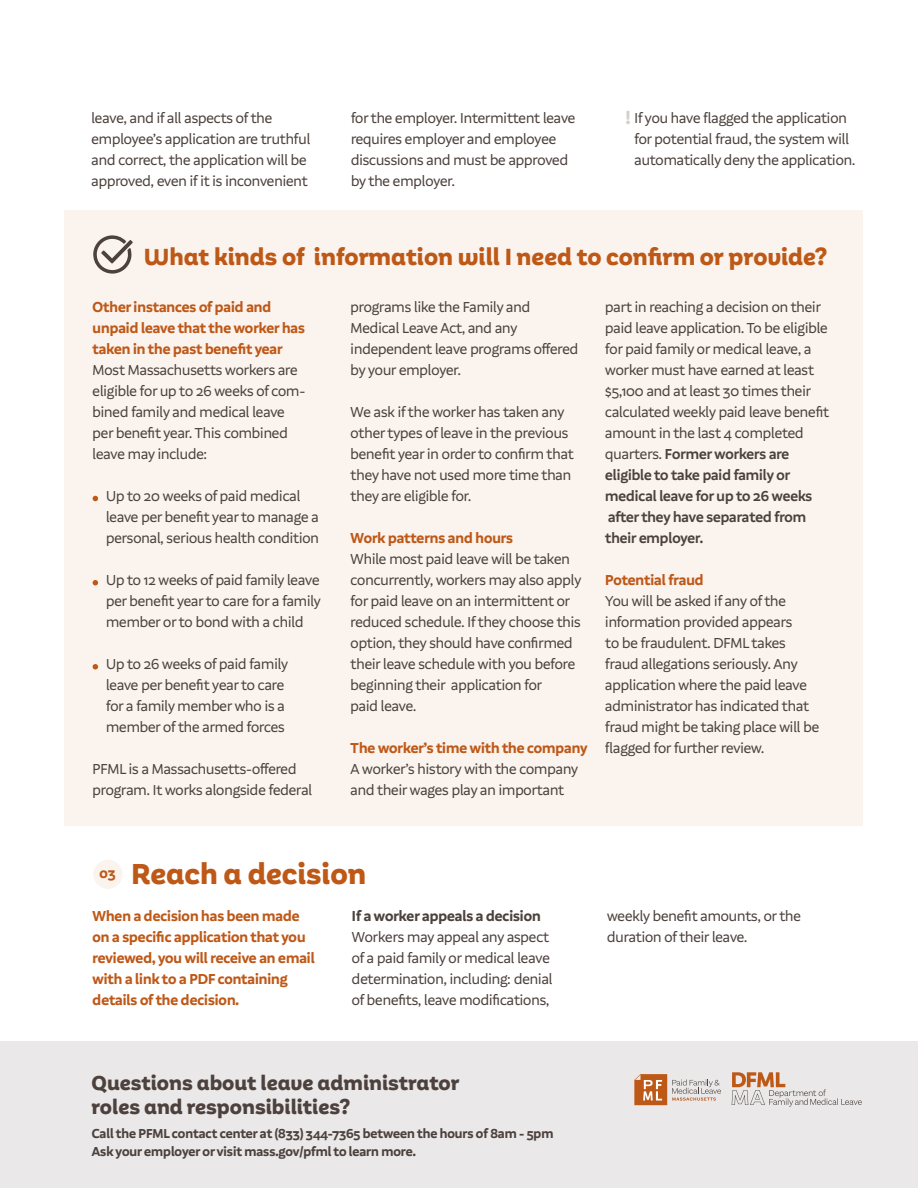
<style>
.page{position:relative;width:918px;height:1188px;background:#fff}
.page>*{position:absolute;margin:0;border:0;box-sizing:border-box;transform-origin:0 0}
.t1{font:800 30px "Aestetico Informal";color:#be5817}
.t2{font:800 24.3px "Aestetico Informal";color:#be5817}
.t3{font:800 21px/24px "Aestetico Informal";color:#4c413d}
.t4{font:800 18px "Aestetico Informal";color:#d2d0cf}
.t5{font:15px/21px "Aestetico Formal";color:#4c413d}
.t6{font:700 15px/21px "Aestetico Formal";color:#be5817}
.t7{font:700 15px "Aestetico Formal";color:#4c413d}
.t8{font:700 13.5px/18px "Aestetico Formal";color:#4c413d}
.s1{font-weight:600}
</style>
<div class="page">
<div style="left:64px;top:210px;width:799px;height:615px;background:#faf3ee"></div>
<svg style="left:93px;top:580px;width:5px;height:5px"></svg>
<svg style="left:93px;top:235px;width:40px;height:39px"></svg>
<svg style="left:93px;top:496px;width:5px;height:5px"></svg>
<svg style="left:93px;top:664px;width:5px;height:6px"></svg>
<div style="left:93px;top:860px;width:30px;height:29px;background:#faf3ee;border-radius:50%"></div>
<div style="left:0;top:1041px;width:918px;height:147px;background:#eae8e8"></div>
<svg style="left:634px;top:1074px;width:87px;height:31px"></svg>
<svg style="left:732px;top:1072px;width:130px;height:35px"></svg>
<p class="t5" style="left:92px;top:108px;width:220px">leave, and if all aspects of the employee’s application are truthful and correct, the application will be approved, even if it is inconvenient</p>
<p class="t5" style="left:351px;top:108px;width:226px">for the employer. Intermittent leave requires employer and employee discussions and must be approved by the employer.</p>
<p class="t4" style="left:626px;top:107px;width:7px">!</p>
<p class="t5" style="left:634px;top:108px;width:222px">If you have flagged the application for potential fraud, the system will automatically deny the application.</p>
<h2 class="t2" style="left:144px;top:242px;width:685px">What kinds of information will I need to confirm or provide?</h2>
<p class="t5" style="left:351px;top:297px;width:229px">programs like the Family and<br>Medical Leave Act, and any independent leave programs offered by your employer.</p>
<p class="t5" style="left:351px;top:402px;width:225px">We ask if the worker has taken any other types of leave in the previous benefit year in order to confirm that they have not used more time than they are eligible for.</p>
<p class="t6" style="left:351px;top:528px;width:164px">Work patterns and hours</p>
<p class="t5" style="left:351px;top:549px;width:232px">While most paid leave will be taken concurrently, workers may also apply for paid leave on an intermittent or reduced schedule. If they choose this option, they should have confirmed their leave schedule with you before beginning their application for<br>paid leave.</p>
<p class="t6" style="left:351px;top:738px;width:238px">The worker’s time with the company</p>
<p class="t5" style="left:351px;top:759px;width:229px">A worker’s history with the company and their wages play an important</p>
<p class="t6" style="left:93px;top:297px;width:214px">Other instances of paid and unpaid leave that the worker has taken in the past benefit year</p>
<p class="t5" style="left:93px;top:360px;width:214px">Most Massachusetts workers are eligible for up to 26 weeks of com&shy;bined family and medical leave per benefit year. This combined leave may include:</p>
<p class="t5" style="left:106px;top:486px;width:214px">Up to 20 weeks of paid medical leave per benefit year to manage a personal, serious health condition</p>
<p class="t5" style="left:106px;top:570px;width:216px;text-align:justify">Up to 12 weeks of paid family leave per benefit year to care for a family member or to bond with a child</p>
<p class="t5" style="left:106px;top:654px;width:184px">Up to 26 weeks of paid family leave per benefit year to care for a family member who is a member of the armed forces</p>
<p class="t5" style="left:93px;top:759px;width:221px">PFML is a Massachusetts-offered program. It works alongside federal</p>
<p class="t5" style="left:605px;top:297px;width:225px">part in reaching a decision on their paid leave application. To be eligible for paid family or medical leave, a worker must have earned at least $5,100 and at least 30 times their calculated weekly paid leave benefit amount in the last 4 completed quarters. <span class="s1">Former workers are eligible to take paid family or medical leave for up to 26 weeks after they have separated from their employer.</span></p>
<p class="t6" style="left:605px;top:570px;width:100px">Potential fraud</p>
<p class="t5" style="left:605px;top:591px;width:215px">You will be asked if any of the information provided appears<br>to be fraudulent. DFML takes fraud allegations seriously. Any application where the paid leave administrator has indicated that fraud might be taking place will be flagged for further review.</p>
<h1 class="t1" style="left:131px;top:856px;width:237px">Reach a decision</h1>
<p class="t7" style="left:352px;top:907px;width:190px">If a worker appeals a decision</p>
<p class="t5" style="left:352px;top:927px;width:202px">Workers may appeal any aspect of a paid family or medical leave determination, including: denial of benefits, leave modifications,</p>
<p class="t6" style="left:100px;top:863px;width:18px">o3</p>
<p class="t6" style="left:93px;top:906px;width:224px">When a decision has been made on a specific application that you reviewed, you will receive an email with a link to a PDF containing details of the decision.</p>
<h3 class="t3" style="left:92px;top:1071px;width:369px">Questions about leave administrator roles and responsibilities?</h3>
<p class="t8" style="left:92px;top:1125px;width:463px">Call the PFML contact center at (833) 344-7365 between the hours of 8am - 5pm<br>Ask your employer or visit mass.gov/pfml to learn more.</p>
<p class="t5" style="left:607px;top:906px;width:195px">weekly benefit amounts, or the duration of their leave.</p>
</div>
